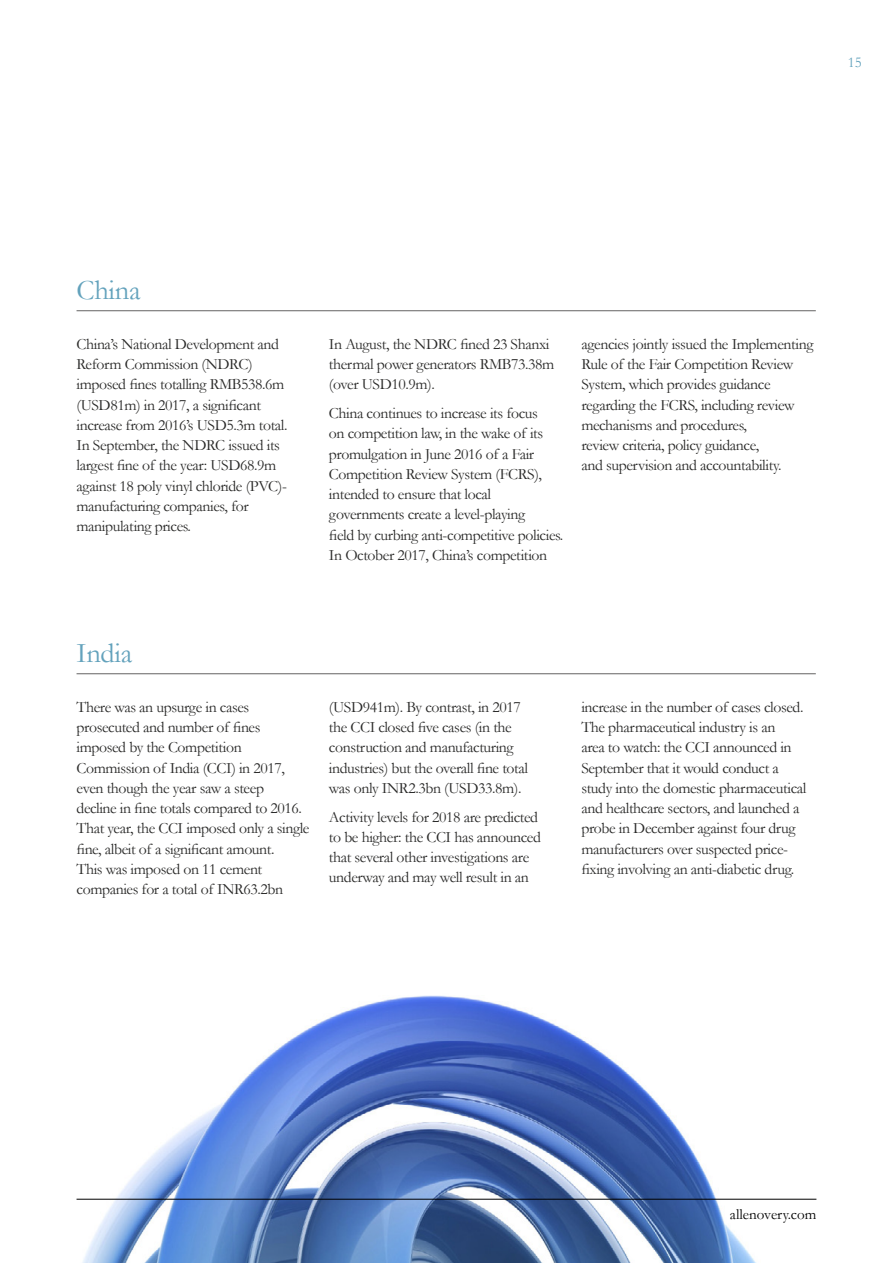
<style>
.page{position:relative;width:893px;height:1263px;background:#fff}
.page>*{position:absolute;margin:0;border:0;box-sizing:border-box;transform-origin:0 0}
.t1{font:28.5px "Garamond AO";letter-spacing:-.01em;color:#63a2bc}
.t2{font:15.75px/20.2px "Garamond AO";letter-spacing:-.025em;color:#282827}
.t3{font:15px "Garamond AO";color:#000}
.t4{font:15px "Garamond AO";color:#63a2bc}
</style>
<div class="page">
<img style="left:76px;top:995px;width:741px;height:268px">
<hr style="left:77px;top:310px;width:739px;height:1px;background:#646363">
<hr style="left:77px;top:673px;width:739px;height:1px;background:#646363">
<hr style="left:77px;top:1199px;width:739px;height:1px;background:#000">
<p class="t4" style="left:848px;top:52px;width:16px">15</p>
<h1 class="t1" style="left:77px;top:271px;width:66px">China</h1>
<p class="t2" style="left:77px;top:333px;width:213px">China’s National Development and<br>Reform Commission (NDRC) imposed fines totalling RMB538.6m (USD81m) in 2017, a significant increase from 2016’s USD5.3m total.<br>In September, the NDRC issued its largest fine of the year: USD68.9m against 18 poly vinyl chloride (PVC)- manufacturing companies, for manipulating prices.</p>
<p class="t2" style="left:329px;top:333px;width:227px">In August, the NDRC fined 23 Shanxi thermal power generators RMB73.38m (over USD10.9m).</p>
<p class="t2" style="left:329px;top:403px;width:236px">China continues to increase its focus<br>on competition law, in the wake of its promulgation in June 2016 of a Fair Competition Review System (FCRS), intended to ensure that local governments create a level-playing<br>field by curbing anti-competitive policies.<br>In October 2017, China’s competition</p>
<p class="t2" style="left:581px;top:333px;width:234px">agencies jointly issued the Implementing Rule of the Fair Competition Review System, which provides guidance regarding the FCRS, including review mechanisms and procedures,<br>review criteria, policy guidance,<br>and supervision and accountability.</p>
<h1 class="t1" style="left:77px;top:634px;width:57px">India</h1>
<p class="t2" style="left:77px;top:696px;width:234px">There was an upsurge in cases prosecuted and number of fines imposed by the Competition Commission of India (CCI) in 2017, even though the year saw a steep<br>decline in fine totals compared to 2016.<br>That year, the CCI imposed only a single fine, albeit of a significant amount.<br>This was imposed on 11 cement companies for a total of INR63.2bn</p>
<p class="t2" style="left:329px;top:696px;width:201px">(USD941m). By contrast, in 2017 the CCI closed five cases (in the construction and manufacturing industries) but the overall fine total was only INR2.3bn (USD33.8m).</p>
<p class="t2" style="left:329px;top:806px;width:214px">Activity levels for 2018 are predicted to be higher: the CCI has announced that several other investigations are underway and may well result in an</p>
<p class="t2" style="left:581px;top:696px;width:227px">increase in the number of cases closed.<br>The pharmaceutical industry is an<br>area to watch: the CCI announced in September that it would conduct a study into the domestic pharmaceutical and healthcare sectors, and launched a probe in December against four drug manufacturers over suspected price&shy;fixing involving an anti-diabetic drug.</p>
<p class="t3" style="left:730px;top:1204px;width:88px">allenovery.com</p>
</div>
